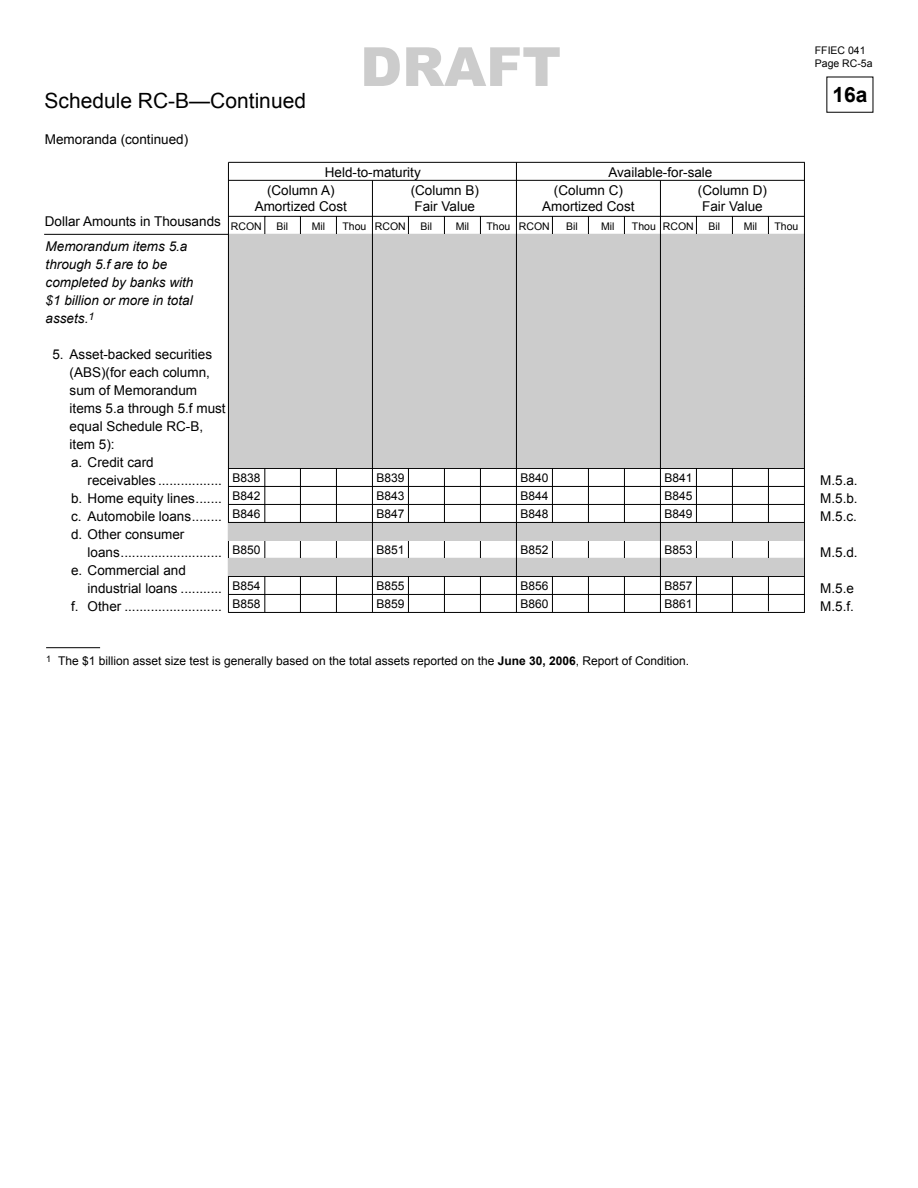
<style>
.page{position:relative;width:918px;height:1188px;background:#fff}
.page>*{position:absolute;margin:0;border:0;box-sizing:border-box;transform-origin:0 0}
.t1{font:900 54px "Arial";color:#ccc}
.t2{font:21px "Arial";color:#000}
.t3{font:700 21px "Arial";color:#000}
.t4{font:13.5px/18px "Arial";color:#000}
.t5{font:italic 13.5px/18px "Arial";color:#000}
.t6{font:12px "Arial";color:#000}
.t7{font:10.5px/13.5px "Arial";color:#000}
.s1{font-weight:700}
</style>
<div class="page">
<hr style="left:228px;top:234px;width:576px;height:1px;background:#000">
<hr style="left:228px;top:468px;width:576px;height:1px;background:#000">
<hr style="left:228px;top:486px;width:576px;height:1px;background:#000">
<hr style="left:228px;top:504px;width:576px;height:1px;background:#000">
<hr style="left:228px;top:522px;width:576px;height:1px;background:#000">
<hr style="left:228px;top:558px;width:576px;height:1px;background:#000">
<hr style="left:228px;top:576px;width:576px;height:1px;background:#000">
<hr style="left:228px;top:594px;width:576px;height:1px;background:#000">
<hr style="left:228px;top:612px;width:576px;height:1px;background:#000">
<hr style="left:624px;top:216px;width:1px;height:397px;background:#000">
<hr style="left:588px;top:216px;width:1px;height:397px;background:#000">
<hr style="left:552px;top:216px;width:1px;height:396px;background:#000">
<hr style="left:732px;top:216px;width:1px;height:396px;background:#000">
<hr style="left:44px;top:234px;width:184px;height:1px;background:#000">
<hr style="left:768px;top:216px;width:1px;height:395px;background:#000">
<hr style="left:696px;top:216px;width:1px;height:396px;background:#000">
<hr style="left:228px;top:162px;width:577px;height:1px;background:#000">
<hr style="left:228px;top:180px;width:576px;height:1px;background:#000">
<hr style="left:336px;top:216px;width:1px;height:397px;background:#000">
<hr style="left:300px;top:216px;width:1px;height:396px;background:#000">
<hr style="left:264px;top:216px;width:1px;height:396px;background:#000">
<hr style="left:444px;top:216px;width:1px;height:397px;background:#000">
<hr style="left:228px;top:216px;width:576px;height:1px;background:#000">
<hr style="left:480px;top:216px;width:1px;height:396px;background:#000">
<hr style="left:408px;top:216px;width:1px;height:396px;background:#000">
<div style="left:229px;top:235px;width:575px;height:233px;background:#ccc"></div>
<hr style="left:228px;top:162px;width:1px;height:451px;background:#000">
<hr style="left:804px;top:162px;width:1px;height:451px;background:#000">
<hr style="left:46px;top:647px;width:54px;height:1px;background:#000">
<div style="left:228px;top:524px;width:576px;height:17px;background:#ccc"></div>
<div style="left:228px;top:559px;width:576px;height:17px;background:#ccc"></div>
<hr style="left:372px;top:180px;width:1px;height:432px;background:#000">
<hr style="left:516px;top:162px;width:1px;height:451px;background:#000">
<hr style="left:660px;top:180px;width:1px;height:433px;background:#000">
<p class="t7" style="left:815px;top:43px;width:59px">FFIEC 041<br>Page RC-5a</p>
<h1 class="t1" style="left:360px;top:27px;width:203px">DRAFT</h1>
<h2 class="t2" style="left:45px;top:89px;width:263px">Schedule RC-B—Continued</h2>
<h2 class="t3" style="left:832px;top:83px;width:37px">16a</h2>
<p class="t4" style="left:45px;top:131px;width:145px">Memoranda (continued)</p>
<p class="t4" style="left:45px;top:212px;width:178px">Dollar Amounts in Thousands</p>
<p class="t4" style="left:325px;top:163px;width:98px">Held-to-maturity</p>
<p class="t4" style="left:608px;top:163px;width:106px">Available-for-sale</p>
<p class="t4" style="left:542px;top:182px;width:94px;line-height:16.5px;text-align:center">(Column C)<br>Amortized Cost</p>
<p class="t4" style="left:698px;top:182px;width:70px;line-height:16.5px;text-align:center">(Column D)<br>Fair Value</p>
<p class="t4" style="left:255px;top:182px;width:94px;line-height:16.5px;text-align:center">(Column A)<br>Amortized Cost</p>
<p class="t4" style="left:411px;top:182px;width:70px;line-height:16.5px">(Column B)<br>Fair Value</p>
<p class="t7" style="left:231px;top:220px;width:32px">RCON</p>
<p class="t7" style="left:277px;top:220px;width:13px">Bil</p>
<p class="t7" style="left:312px;top:220px;width:15px">Mil</p>
<p class="t7" style="left:342px;top:220px;width:65px">Thou RCON</p>
<p class="t7" style="left:421px;top:220px;width:13px">Bil</p>
<p class="t7" style="left:456px;top:220px;width:15px">Mil</p>
<p class="t7" style="left:486px;top:220px;width:65px">Thou RCON</p>
<p class="t7" style="left:566px;top:220px;width:13px">Bil</p>
<p class="t7" style="left:601px;top:220px;width:15px">Mil</p>
<p class="t7" style="left:632px;top:220px;width:63px">Thou RCON</p>
<p class="t7" style="left:709px;top:220px;width:13px">Bil</p>
<p class="t7" style="left:744px;top:220px;width:15px">Mil</p>
<p class="t7" style="left:774px;top:220px;width:25px">Thou</p>
<p class="t5" style="left:46px;top:237px;width:149px">Memorandum items 5.a through 5.f are to be completed by banks with $1 billion or more in total assets.<sup>1</sup></p>
<p class="t4" style="left:70px;top:345px;width:158px;text-indent:-17px">5. Asset-backed securities (ABS)(for each column, sum of Memorandum items 5.a through 5.f must equal Schedule RC-B, item 5):<br>a. Credit card</p>
<p class="t4" style="left:71px;top:471px;width:152px;text-align:justify;text-indent:16px">receivables ................. b. Home equity lines ....... c. Automobile loans ........ d. Other consumer</p>
<p class="t4" style="left:71px;top:543px;width:152px;text-indent:16px">loans ........................... e. Commercial and</p>
<p class="t4" style="left:71px;top:579px;width:152px;text-align:right">industrial loans ...........<br>f. Other ..........................</p>
<p class="t6" style="left:232px;top:471px;width:30px">B838</p>
<p class="t6" style="left:376px;top:471px;width:30px">B839</p>
<p class="t6" style="left:520px;top:471px;width:30px">B840</p>
<p class="t6" style="left:664px;top:471px;width:30px">B841</p>
<p class="t6" style="left:232px;top:489px;width:30px">B842</p>
<p class="t6" style="left:376px;top:489px;width:30px">B843</p>
<p class="t6" style="left:520px;top:489px;width:30px">B844</p>
<p class="t6" style="left:664px;top:489px;width:30px">B845</p>
<p class="t6" style="left:232px;top:507px;width:30px">B846</p>
<p class="t6" style="left:376px;top:507px;width:30px">B847</p>
<p class="t6" style="left:520px;top:507px;width:30px">B848</p>
<p class="t6" style="left:664px;top:507px;width:30px">B849</p>
<p class="t6" style="left:232px;top:543px;width:30px">B850</p>
<p class="t6" style="left:376px;top:543px;width:30px">B851</p>
<p class="t6" style="left:520px;top:543px;width:30px">B852</p>
<p class="t6" style="left:664px;top:543px;width:30px">B853</p>
<p class="t6" style="left:232px;top:579px;width:30px">B854</p>
<p class="t6" style="left:376px;top:579px;width:30px">B855</p>
<p class="t6" style="left:520px;top:579px;width:30px">B856</p>
<p class="t6" style="left:664px;top:579px;width:30px">B857</p>
<p class="t6" style="left:232px;top:597px;width:30px">B858</p>
<p class="t6" style="left:376px;top:597px;width:30px">B859</p>
<p class="t6" style="left:520px;top:597px;width:30px">B860</p>
<p class="t6" style="left:664px;top:597px;width:30px">B861</p>
<p class="t6" style="left:46px;top:655px;width:645px"><sup>1</sup> The $1 billion asset size test is generally based on the total assets reported on the <span class="s1">June 30, 2006</span>, Report of Condition.</p>
<p class="t4" style="left:820px;top:471px;width:39px;text-align:justify">M.5.a.<br>M.5.b.<br>M.5.c.</p>
<p class="t4" style="left:820px;top:543px;width:39px">M.5.d.</p>
<p class="t4" style="left:820px;top:579px;width:35px">M.5.e<br>M.5.f.</p>
</div>
